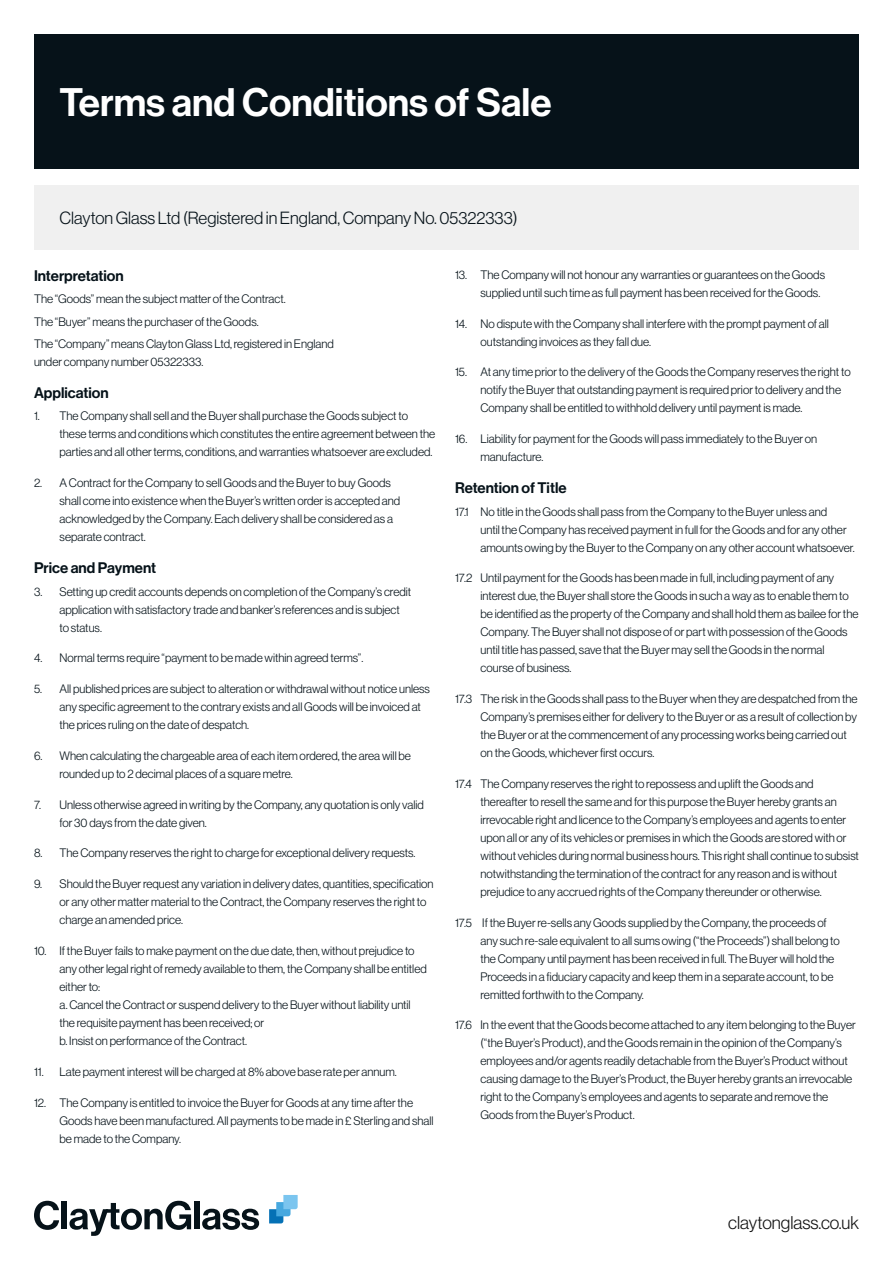
<style>
.page{position:relative;width:893px;height:1263px;background:#fff}
.page>*{position:absolute;margin:0;border:0;box-sizing:border-box;transform-origin:0 0}
.t1{font:39px "N Haas Grotesk DS Pro 65 Md";color:#fff}
.t2{font:18px "N Haas Grotesk DS Pro 45 Lt";color:#121212}
.t3{font:17.25px "N Haas Grotesk DS Pro 45 Lt";color:#061219}
.t4{font:15px "N Haas Grotesk DS Pro 65 Md";color:#061219}
.t5{font:12px/18px "N Haas Grotesk DS Pro 45 Lt";color:#061219}
</style>
<div class="page">
<div style="left:34px;top:185px;width:825px;height:65px;background:#f0f0f0"></div>
<div style="left:34px;top:34px;width:825px;height:134px;background:#061219"></div>
<svg style="left:269px;top:1195px;width:29px;height:28px"></svg>
<svg style="left:34px;top:1201px;width:25px;height:29px"></svg>
<div style="left:62px;top:1201px;width:5px;height:28px;background:#061219"></div>
<svg style="left:69px;top:1201px;width:122px;height:35px"></svg>
<div style="left:194px;top:1201px;width:6px;height:28px;background:#061219"></div>
<svg style="left:202px;top:1209px;width:57px;height:21px"></svg>
<h1 class="t1" style="left:60px;top:80px;width:493px">Terms and Conditions of Sale</h1>
<h3 class="t3" style="left:60px;top:209px;width:460px">Clayton Glass Ltd (Registered in England, Company No. 05322333)</h3>
<p class="t4" style="left:34px;top:267px;width:91px">Interpretation</p>
<p class="t5" style="left:34px;top:288px;width:301px;line-height:22.2px">The “Goods” mean the subject matter of the Contract.<br>The “Buyer” means the purchaser of the Goods.<br>The “Company” means Clayton Glass Ltd, registered in England</p>
<p class="t5" style="left:34px;top:353px;width:171px">under company number 05322333.</p>
<p class="t4" style="left:34px;top:384px;width:76px">Application</p>
<p class="t5" style="left:60px;top:407px;width:377px;text-indent:-26px">1. The Company shall sell and the Buyer shall purchase the Goods subject to these terms and conditions which constitutes the entire agreement between the parties and all other terms, conditions, and warranties whatsoever are excluded.</p>
<p class="t5" style="left:60px;top:474px;width:342px;text-indent:-26px">2. A Contract for the Company to sell Goods and the Buyer to buy Goods shall come into existence when the Buyer’s written order is accepted and acknowledged by the Company. Each delivery shall be considered as a separate contract.</p>
<p class="t4" style="left:34px;top:559px;width:124px">Price and Payment</p>
<p class="t5" style="left:60px;top:582px;width:353px;text-indent:-26px">3. Setting up credit accounts depends on completion of the Company’s credit application with satisfactory trade and banker’s references and is subject to status.</p>
<p class="t5" style="left:34px;top:649px;width:331px">4. Normal terms require “payment to be made within agreed terms”.</p>
<p class="t5" style="left:60px;top:680px;width:372px;text-indent:-26px">5. All published prices are subject to alteration or withdrawal without notice unless any specific agreement to the contrary exists and all Goods will be invoiced at the prices ruling on the date of despatch.</p>
<p class="t5" style="left:60px;top:747px;width:353px;text-indent:-26px">6. When calculating the chargeable area of each item ordered, the area will be rounded up to 2 decimal places of a square metre.</p>
<p class="t5" style="left:60px;top:795px;width:366px;text-indent:-26px">7. Unless otherwise agreed in writing by the Company, any quotation is only valid for 30 days from the date given.</p>
<p class="t5" style="left:34px;top:844px;width:383px">8. The Company reserves the right to charge for exceptional delivery requests.</p>
<p class="t5" style="left:60px;top:875px;width:376px;text-indent:-26px">9. Should the Buyer request any variation in delivery dates, quantities, specification or any other matter material to the Contract, the Company reserves the right to charge an amended price.</p>
<p class="t5" style="left:60px;top:942px;width:369px;text-indent:-26px">10. If the Buyer fails to make payment on the due date, then, without prejudice to any other legal right of remedy available to them, the Company shall be entitled either to:<br>a. Cancel the Contract or suspend delivery to the Buyer without liability until the requisite payment has been received; or<br>b. Insist on performance of the Contract.</p>
<p class="t5" style="left:34px;top:1062px;width:364px">11. Late payment interest will be charged at 8% above base rate per annum.</p>
<p class="t5" style="left:60px;top:1093px;width:376px;text-indent:-26px">12. The Company is entitled to invoice the Buyer for Goods at any time after the<br>Goods have been manufactured. All payments to be made in £ Sterling and shall be made to the Company.</p>
<p class="t5" style="left:480px;top:266px;width:346px;text-indent:-26px">13. The Company will not honour any warranties or guarantees on the Goods supplied until such time as full payment has been received for the Goods.</p>
<p class="t5" style="left:480px;top:314px;width:350px;text-indent:-26px">14. No dispute with the Company shall interfere with the prompt payment of all outstanding invoices as they fall due.</p>
<p class="t5" style="left:480px;top:363px;width:372px;text-indent:-26px">15. At any time prior to the delivery of the Goods the Company reserves the right to notify the Buyer that outstanding payment is required prior to delivery and the<br>Company shall be entitled to withhold delivery until payment is made.</p>
<p class="t5" style="left:480px;top:430px;width:338px;text-indent:-26px">16. Liability for payment for the Goods will pass immediately to the Buyer on manufacture.</p>
<p class="t4" style="left:455px;top:479px;width:113px">Retention of Title</p>
<p class="t5" style="left:480px;top:502px;width:376px;text-indent:-26px">17.1 No title in the Goods shall pass from the Company to the Buyer unless and<br>until the Company has received payment in full for the Goods and for any other amounts owing by the Buyer to the Company on any other account whatsoever.</p>
<p class="t5" style="left:480px;top:569px;width:379px;text-indent:-26px">17.2 Until payment for the Goods has been made in full, including payment of any interest due, the Buyer shall store the Goods in such a way as to enable them to be identified as the property of the Company and shall hold them as bailee for the Company. The Buyer shall not dispose of or part with possession of the Goods until title has passed, save that the Buyer may sell the Goods in the normal course of business.</p>
<p class="t5" style="left:480px;top:690px;width:378px;text-indent:-26px">17.3 The risk in the Goods shall pass to the Buyer when they are despatched from the Company’s premises either for delivery to the Buyer or as a result of collection by the Buyer or at the commencement of any processing works being carried out on the Goods, whichever first occurs.</p>
<p class="t5" style="left:480px;top:775px;width:380px;text-indent:-26px">17.4 The Company reserves the right to repossess and uplift the Goods and thereafter to resell the same and for this purpose the Buyer hereby grants an irrevocable right and licence to the Company’s employees and agents to enter upon all or any of its vehicles or premises in which the Goods are stored with or without vehicles during normal business hours. This right shall continue to subsist notwithstanding the termination of the contract for any reason and is without prejudice to any accrued rights of the Company thereunder or otherwise.</p>
<p class="t5" style="left:480px;top:913px;width:361px;text-indent:-26px">17.5 If the Buyer re-sells any Goods supplied by the Company, the proceeds of any such re-sale equivalent to all sums owing (“the Proceeds”) shall belong to the Company until payment has been received in full. The Buyer will hold the Proceeds in a fiduciary capacity and keep them in a separate account, to be remitted forthwith to the Company.</p>
<p class="t5" style="left:480px;top:1016px;width:377px;text-indent:-26px">17.6 In the event that the Goods become attached to any item belonging to the Buyer (“the Buyer’s Product), and the Goods remain in the opinion of the Company’s employees and/or agents readily detachable from the Buyer’s Product without causing damage to the Buyer’s Product, the Buyer hereby grants an irrevocable right to the Company’s employees and agents to separate and remove the Goods from the Buyer’s Product.</p>
<h2 class="t2" style="left:728px;top:1212px;width:132px">claytonglass.co.uk</h2>
</div>
